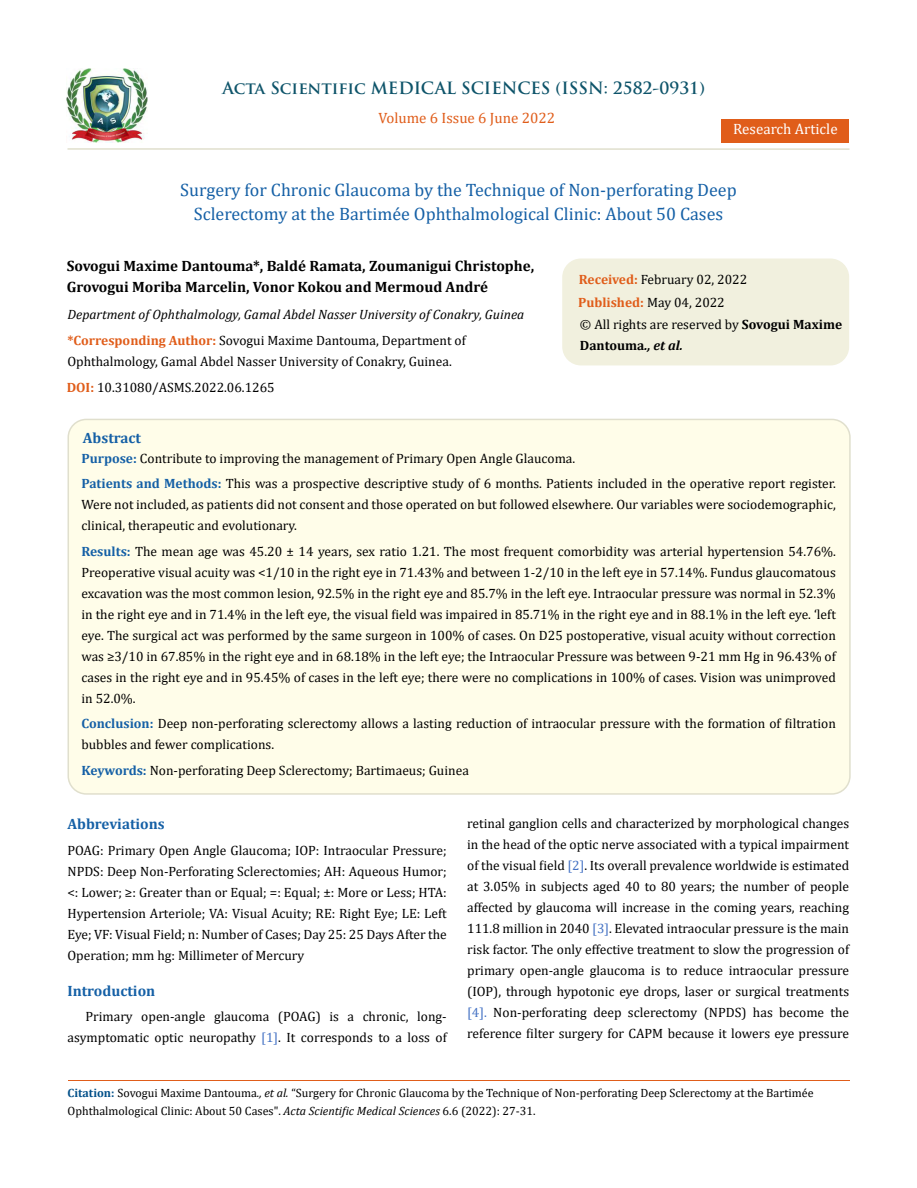
<style>
.page{position:relative;width:917px;height:1188px;background:#fff}
.page>*{position:absolute;margin:0;border:0;box-sizing:border-box;transform-origin:0 0}
.t1{font:18px/24px "Cambria";color:#1560a6;text-align:center}
.t2{font:700 16.5px "Trajan Pro";color:#0e546a}
.t3{font:700 15px/21px "Cambria";color:#000}
.t4{font:700 15px "Cambria";color:#1560a6}
.t5{font:15px "Cambria";color:#e05d1a}
.t6{font:15px "Cambria";color:#fff}
.t7{font:13.5px/21px "Cambria";color:#000}
.t8{font:italic 13.5px/26.1px "Cambria";color:#000}
.t9{font:12px/18px "Cambria";color:#000}
.s1{font-weight:700;font-style:normal;color:#e05d1a}
.s2{font-style:normal}
.s3{font-weight:700;color:#e05d1a}
.s4{font-weight:700}
.s5{font-weight:700;font-style:italic}
.s6{font-weight:700;color:#1560a6}
.s7{color:#4472c4}
.s8{font-weight:700;color:#035089}
.s9{font-style:italic}
</style>
<div class="page">
<img style="left:67px;top:68px;width:80px;height:74px">
<div style="left:721px;top:119px;width:128px;height:23px;background:#e05d1a"></div>
<div style="left:563px;top:259px;width:285px;height:106px;background:#f1f0de;border-radius:18px"></div>
<div style="left:562px;top:259px;width:287px;height:106px;border:2px solid #f1f0de;border-radius:18px"></div>
<div style="left:68px;top:419px;width:781px;height:375px;background:#fffde9;border-radius:18px"></div>
<div style="left:67px;top:419px;width:783px;height:376px;border:2px solid #e0dfcd;border-radius:18px"></div>
<hr style="left:68px;top:1081px;width:781px;height:1px;background:#e05d1a">
<hr style="left:67px;top:148px;width:782px;height:2px;background:#e0dfcd">
<p class="t2" style="left:222px;top:77px;width:484px">Acta Scientific MEDICAL SCIENCES (ISSN: 2582-0931)</p>
<p class="t5" style="left:378px;top:109px;width:178px">Volume 6 Issue 6 June 2022</p>
<p class="t6" style="left:733px;top:120px;width:106px">Research Article</p>
<h1 class="t1" style="left:180px;top:178px;width:558px">Surgery for Chronic Glaucoma by the Technique of Non-perforating Deep<br>Sclerectomy at the Bartimée Ophthalmological Clinic: About 50 Cases</h1>
<p class="t3" style="left:67px;top:255px;width:469px">Sovogui Maxime Dantouma*, Baldé Ramata, Zoumanigui Christophe,<br>Grovogui Moriba Marcelin, Vonor Kokou and Mermoud André</p>
<p class="t8" style="left:67px;top:301px;width:458px">Department of Ophthalmology, Gamal Abdel Nasser University of Conakry, Guinea <span class="s1">*Corresponding Author:</span> <span class="s2">Sovogui Maxime Dantouma, Department of</span></p>
<p class="t7" style="left:67px;top:351px;width:386px">Ophthalmology, Gamal Abdel Nasser University of Conakry, Guinea.</p>
<p class="t7" style="left:578px;top:268px;width:171px;line-height:23px"><span class="s3">Received:</span> February 02, 2022<br><span class="s3">Published:</span> May 04, 2022</p>
<p class="t7" style="left:580px;top:313px;width:264px">© All rights are reserved by <span class="s4">Sovogui Maxime<br>Dantouma</span><span class="s5">., et al.</span></p>
<p class="t7" style="left:67px;top:377px;width:209px"><span class="s3">DOI:</span> 10.31080/ASMS.2022.06.1265</p>
<p class="t4" style="left:83px;top:427px;width:60px">Abstract</p>
<p class="t7" style="left:81px;top:445px;width:756px;line-height:25.5px"><span class="s6">Purpose:</span> Contribute to improving the management of Primary Open Angle Glaucoma.<br><span class="s6">Patients and Methods:</span> This was a prospective descriptive study of 6 months. Patients included in the operative report register.</p>
<p class="t7" style="left:81px;top:494px;width:756px">Were not included, as patients did not consent and those operated on but followed elsewhere. Our variables were sociodemographic, clinical, therapeutic and evolutionary.</p>
<p class="t7" style="left:81px;top:541px;width:756px;text-align:justify"><span class="s6">Results:</span> The mean age was 45.20 ± 14 years, sex ratio 1.21. The most frequent comorbidity was arterial hypertension 54.76%.<br>Preoperative visual acuity was &lt;1/10 in the right eye in 71.43% and between 1-2/10 in the left eye in 57.14%. Fundus glaucomatous excavation was the most common lesion, 92.5% in the right eye and 85.7% in the left eye. Intraocular pressure was normal in 52.3% in the right eye and in 71.4% in the left eye, the visual field was impaired in 85.71% in the right eye and in 88.1% in the left eye. ‘left eye. The surgical act was performed by the same surgeon in 100% of cases. On D25 postoperative, visual acuity without correction was ≥3/10 in 67.85% in the right eye and in 68.18% in the left eye; the Intraocular Pressure was between 9-21 mm Hg in 96.43% of cases in the right eye and in 95.45% of cases in the left eye; there were no complications in 100% of cases. Vision was unimproved in 52.0%.</p>
<p class="t7" style="left:81px;top:713px;width:756px"><span class="s6">Conclusion:</span> Deep non-perforating sclerectomy allows a lasting reduction of intraocular pressure with the formation of filtration bubbles and fewer complications.</p>
<p class="t7" style="left:81px;top:760px;width:389px"><span class="s6">Keywords:</span> Non-perforating Deep Sclerectomy; Bartimaeus; Guinea</p>
<p class="t4" style="left:67px;top:813px;width:99px">Abbreviations</p>
<p class="t7" style="left:67px;top:840px;width:381px;text-align:justify">POAG: Primary Open Angle Glaucoma; IOP: Intraocular Pressure; NPDS: Deep Non-Perforating Sclerectomies; AH: Aqueous Humor; &lt;: Lower; ≥: Greater than or Equal; =: Equal; ±: More or Less; HTA:<br>Hypertension Arteriole; VA: Visual Acuity; RE: Right Eye; LE: Left Eye; VF: Visual Field; n: Number of Cases; Day 25: 25 Days After the Operation; mm hg: Millimeter of Mercury</p>
<p class="t4" style="left:67px;top:980px;width:89px">Introduction</p>
<p class="t7" style="left:67px;top:1006px;width:381px;text-align:right">Primary open-angle glaucoma (POAG) is a chronic, long&shy;asymptomatic optic neuropathy <span class="s7">[1]</span>. It corresponds to a loss of</p>
<p class="t7" style="left:467px;top:813px;width:383px;text-align:justify">retinal ganglion cells and characterized by morphological changes in the head of the optic nerve associated with a typical impairment of the visual field <span class="s7">[2]</span>. Its overall prevalence worldwide is estimated at 3.05% in subjects aged 40 to 80 years; the number of people affected by glaucoma will increase in the coming years, reaching 111.8 million in 2040 <span class="s7">[3]</span>. Elevated intraocular pressure is the main risk factor. The only effective treatment to slow the progression of primary open-angle glaucoma is to reduce intraocular pressure (IOP), through hypotonic eye drops, laser or surgical treatments <span class="s7">[4].</span> Non-perforating deep sclerectomy (NPDS) has become the reference filter surgery for CAPM because it lowers eye pressure</p>
<p class="t9" style="left:68px;top:1084px;width:747px"><span class="s8">Citation:</span> Sovogui Maxime Dantouma<span class="s9">., et al.</span> “Surgery for Chronic Glaucoma by the Technique of Non-perforating Deep Sclerectomy at the Bartimée<br>Ophthalmological Clinic: About 50 Cases". <span class="s9">Acta Scientific Medical Sciences</span> 6.6 (2022): 27-31.</p>
</div>
